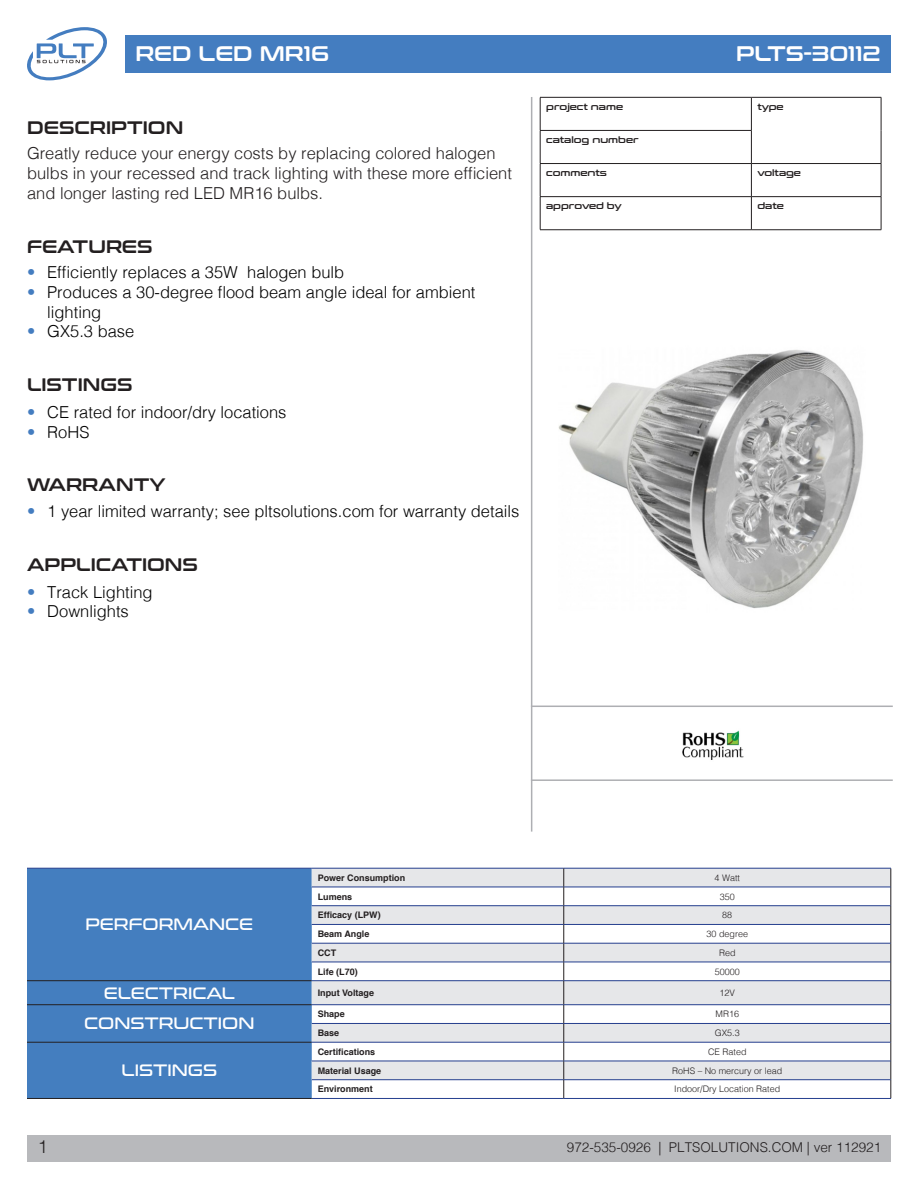
<style>
.page{position:relative;width:918px;height:1188px;background:#fff}
.page>*{position:absolute;margin:0;border:0;box-sizing:border-box;transform-origin:0 0}
.t1{font:21px "Conthrax Sb";color:#fff}
.t2{font:18px "Conthrax Sb";color:#231f20}
.t3{font:300 18px "Helvetica";color:#231f20}
.t4{font:300 16.5px/19.8px "Helvetica";color:#000}
.PLT_Body{font:300 16.5px/19.8px "Helvetica";color:#231f20}
.t5{font:16.5px "Conthrax Rg";color:#fff}
.t6{font:300 13.5px "Helvetica";color:#231f20}
.Paragraph_Style_1{font:700 9px "Helvetica";color:#231f20}
.Paragraph_Style_1-2{font:300 9px "Helvetica";color:#231f20}
.t7{font:9px "Conthrax Sb";color:#231f20}
.s1{color:#447dc0}
</style>
<div class="page">
<div style="left:27px;top:1135px;width:864px;height:27px;background:#b8b9bc"></div>
<svg style="left:27px;top:27px;width:80px;height:54px"></svg>
<div style="left:125px;top:35px;width:766px;height:37px;background:#447dc0"></div>
<hr style="left:531px;top:97px;width:1px;height:735px;background:#aeafb3">
<hr style="left:540px;top:97px;width:211px;height:1px;background:#231f20">
<hr style="left:540px;top:98px;width:1px;height:32px;background:#231f20">
<hr style="left:751px;top:97px;width:130px;height:1px;background:#231f20">
<hr style="left:751px;top:98px;width:1px;height:32px;background:#231f20">
<hr style="left:881px;top:98px;width:1px;height:32px;background:#231f20">
<hr style="left:540px;top:130px;width:212px;height:1px;background:#231f20">
<hr style="left:540px;top:131px;width:1px;height:32px;background:#231f20">
<hr style="left:751px;top:131px;width:1px;height:32px;background:#231f20">
<hr style="left:881px;top:130px;width:1px;height:33px;background:#231f20">
<hr style="left:540px;top:163px;width:211px;height:1px;background:#231f20">
<hr style="left:540px;top:164px;width:1px;height:32px;background:#231f20">
<hr style="left:751px;top:163px;width:130px;height:1px;background:#231f20">
<hr style="left:751px;top:164px;width:1px;height:32px;background:#231f20">
<hr style="left:881px;top:164px;width:1px;height:32px;background:#231f20">
<hr style="left:540px;top:196px;width:211px;height:1px;background:#231f20">
<hr style="left:540px;top:197px;width:1px;height:33px;background:#231f20">
<hr style="left:751px;top:196px;width:130px;height:1px;background:#231f20">
<hr style="left:751px;top:197px;width:1px;height:33px;background:#231f20">
<hr style="left:881px;top:197px;width:1px;height:33px;background:#231f20">
<hr style="left:540px;top:229px;width:211px;height:1px;background:#231f20">
<hr style="left:751px;top:229px;width:130px;height:1px;background:#231f20">
<hr style="left:531px;top:706px;width:362px;height:1px;background:#aeafb3">
<hr style="left:531px;top:779px;width:362px;height:2px;background:#aeafb3">
<div style="left:27px;top:869px;width:285px;height:229px;background:#447ebf"></div>
<svg style="left:312px;top:869px;width:579px;height:210px;fill:#e6e7e9"></svg>
<hr style="left:27px;top:980px;width:285px;height:1px;background:#231f20">
<hr style="left:27px;top:1004px;width:285px;height:1px;background:#231f20">
<hr style="left:27px;top:1042px;width:285px;height:1px;background:#231f20">
<hr style="left:312px;top:868px;width:252px;height:1px;background:#253f8e">
<hr style="left:312px;top:887px;width:252px;height:1px;background:#253f8e">
<hr style="left:312px;top:905px;width:252px;height:1px;background:#253f8e">
<hr style="left:312px;top:924px;width:252px;height:1px;background:#253f8e">
<hr style="left:312px;top:943px;width:252px;height:1px;background:#253f8e">
<hr style="left:312px;top:962px;width:252px;height:1px;background:#253f8e">
<hr style="left:312px;top:980px;width:252px;height:1px;background:#253f8e">
<hr style="left:312px;top:1004px;width:252px;height:1px;background:#253f8e">
<hr style="left:312px;top:1023px;width:252px;height:1px;background:#253f8e">
<hr style="left:312px;top:1042px;width:252px;height:1px;background:#253f8e">
<hr style="left:312px;top:1061px;width:252px;height:1px;background:#253f8e">
<hr style="left:312px;top:1079px;width:252px;height:1px;background:#253f8e">
<hr style="left:312px;top:1098px;width:252px;height:1px;background:#253f8e">
<hr style="left:564px;top:943px;width:327px;height:1px;background:#253f8e">
<hr style="left:564px;top:962px;width:327px;height:1px;background:#253f8e">
<hr style="left:564px;top:980px;width:327px;height:1px;background:#253f8e">
<hr style="left:564px;top:1004px;width:327px;height:1px;background:#253f8e">
<hr style="left:564px;top:1023px;width:327px;height:1px;background:#253f8e">
<hr style="left:564px;top:1042px;width:327px;height:1px;background:#253f8e">
<hr style="left:564px;top:1061px;width:327px;height:1px;background:#253f8e">
<hr style="left:564px;top:1079px;width:327px;height:1px;background:#253f8e">
<hr style="left:564px;top:1098px;width:327px;height:1px;background:#253f8e">
<hr style="left:27px;top:868px;width:285px;height:1px;background:#253f8e">
<hr style="left:27px;top:1098px;width:285px;height:1px;background:#231f20">
<hr style="left:564px;top:868px;width:327px;height:1px;background:#253f8e">
<hr style="left:564px;top:887px;width:327px;height:1px;background:#253f8e">
<hr style="left:564px;top:905px;width:327px;height:1px;background:#253f8e">
<hr style="left:564px;top:924px;width:327px;height:1px;background:#253f8e">
<svg style="left:564px;top:868px;width:1px;height:230px"></svg>
<svg style="left:891px;top:868px;width:1px;height:230px"></svg>
<img style="left:682px;top:730px;width:62px;height:30px">
<img style="left:559px;top:349px;width:304px;height:260px">
<p class="t1" style="left:136px;top:38px;width:195px">RED LED MR16</p>
<p class="t1" style="left:736px;top:38px;width:146px">PLTS-30112</p>
<p class="t2" style="left:27px;top:114px;width:158px">DESCRIPTION</p>
<p class="PLT_Body" style="left:27px;top:142px;width:487px">Greatly reduce your energy costs by replacing colored halogen bulbs in your recessed and track lighting with these more efficient and longer lasting red LED MR16 bulbs.</p>
<p class="t2" style="left:27px;top:232px;width:127px">FEATURES</p>
<p class="t4" style="left:27px;top:261px;width:319px"><span class="s1">•</span> Efficiently replaces a 35W halogen bulb</p>
<p class="t4" style="left:47px;top:281px;width:430px;text-indent:-20px"><span class="s1">•</span> Produces a 30-degree flood beam angle ideal for ambient lighting</p>
<p class="t4" style="left:27px;top:320px;width:109px"><span class="s1">•</span> GX5.3 base</p>
<p class="t2" style="left:27px;top:371px;width:107px">LISTINGS</p>
<p class="t4" style="left:27px;top:401px;width:261px"><span class="s1">•</span> CE rated for indoor/dry locations</p>
<p class="t4" style="left:27px;top:421px;width:64px"><span class="s1">•</span> RoHS</p>
<p class="t2" style="left:27px;top:471px;width:140px">WARRANTY</p>
<p class="t4" style="left:27px;top:500px;width:494px"><span class="s1">•</span> 1 year limited warranty; see pltsolutions.com for warranty details</p>
<p class="t2" style="left:27px;top:551px;width:173px">APPLICATIONS</p>
<p class="t4" style="left:27px;top:581px;width:127px"><span class="s1">•</span> Track Lighting</p>
<p class="t4" style="left:27px;top:600px;width:103px"><span class="s1">•</span> Downlights</p>
<p class="t7" style="left:546px;top:100px;width:78px">project name</p>
<p class="t7" style="left:757px;top:100px;width:28px">type</p>
<p class="t7" style="left:546px;top:133px;width:94px">catalog number</p>
<p class="t7" style="left:546px;top:166px;width:62px">comments</p>
<p class="t7" style="left:757px;top:166px;width:45px">voltage</p>
<p class="t7" style="left:546px;top:199px;width:77px">approved by</p>
<p class="t7" style="left:757px;top:199px;width:28px">date</p>
<p class="t5" style="left:86px;top:912px;width:169px">PERFORMANCE</p>
<p class="Paragraph_Style_1" style="left:318px;top:871px;width:89px">Power Consumption</p>
<p class="Paragraph_Style_1-2" style="left:715px;top:870px;width:27px">4 Watt</p>
<p class="Paragraph_Style_1" style="left:318px;top:889px;width:36px">Lumens</p>
<p class="Paragraph_Style_1-2" style="left:720px;top:889px;width:17px">350</p>
<p class="Paragraph_Style_1" style="left:318px;top:908px;width:65px">Efficacy (LPW)</p>
<p class="Paragraph_Style_1-2" style="left:722px;top:907px;width:12px">88</p>
<p class="Paragraph_Style_1" style="left:318px;top:927px;width:53px">Beam Angle</p>
<p class="Paragraph_Style_1-2" style="left:707px;top:926px;width:43px">30 degree</p>
<p class="Paragraph_Style_1" style="left:318px;top:946px;width:20px">CCT</p>
<p class="Paragraph_Style_1-2" style="left:719px;top:945px;width:18px">Red</p>
<p class="Paragraph_Style_1" style="left:318px;top:964px;width:42px">Life (L70)</p>
<p class="Paragraph_Style_1-2" style="left:715px;top:964px;width:27px">50000</p>
<p class="t5" style="left:104px;top:980px;width:133px">ELECTRICAL</p>
<p class="Paragraph_Style_1" style="left:318px;top:986px;width:58px">Input Voltage</p>
<p class="Paragraph_Style_1-2" style="left:720px;top:985px;width:17px">12V</p>
<p class="t5" style="left:84px;top:1011px;width:172px">CONSTRUCTION</p>
<p class="Paragraph_Style_1" style="left:318px;top:1007px;width:29px">Shape</p>
<p class="Paragraph_Style_1-2" style="left:716px;top:1006px;width:25px">MR16</p>
<p class="Paragraph_Style_1" style="left:318px;top:1026px;width:23px">Base</p>
<p class="Paragraph_Style_1-2" style="left:715px;top:1025px;width:27px">GX5.3</p>
<p class="t3" style="left:38px;top:1132px;width:12px">1</p>
<p class="t5" style="left:122px;top:1058px;width:97px">LISTINGS</p>
<p class="Paragraph_Style_1" style="left:318px;top:1045px;width:59px">Certifications</p>
<p class="Paragraph_Style_1-2" style="left:708px;top:1044px;width:40px">CE Rated</p>
<p class="Paragraph_Style_1" style="left:318px;top:1063px;width:65px">Material Usage</p>
<p class="Paragraph_Style_1-2" style="left:672px;top:1063px;width:112px">RoHS – No mercury or lead</p>
<p class="Paragraph_Style_1" style="left:318px;top:1082px;width:57px">Environment</p>
<p class="Paragraph_Style_1-2" style="left:674px;top:1081px;width:108px">Indoor/Dry Location Rated</p>
<p class="t6" style="left:567px;top:1136px;width:316px">972-535-0926 | PLTSOLUTIONS.COM | ver 112921</p>
</div>
